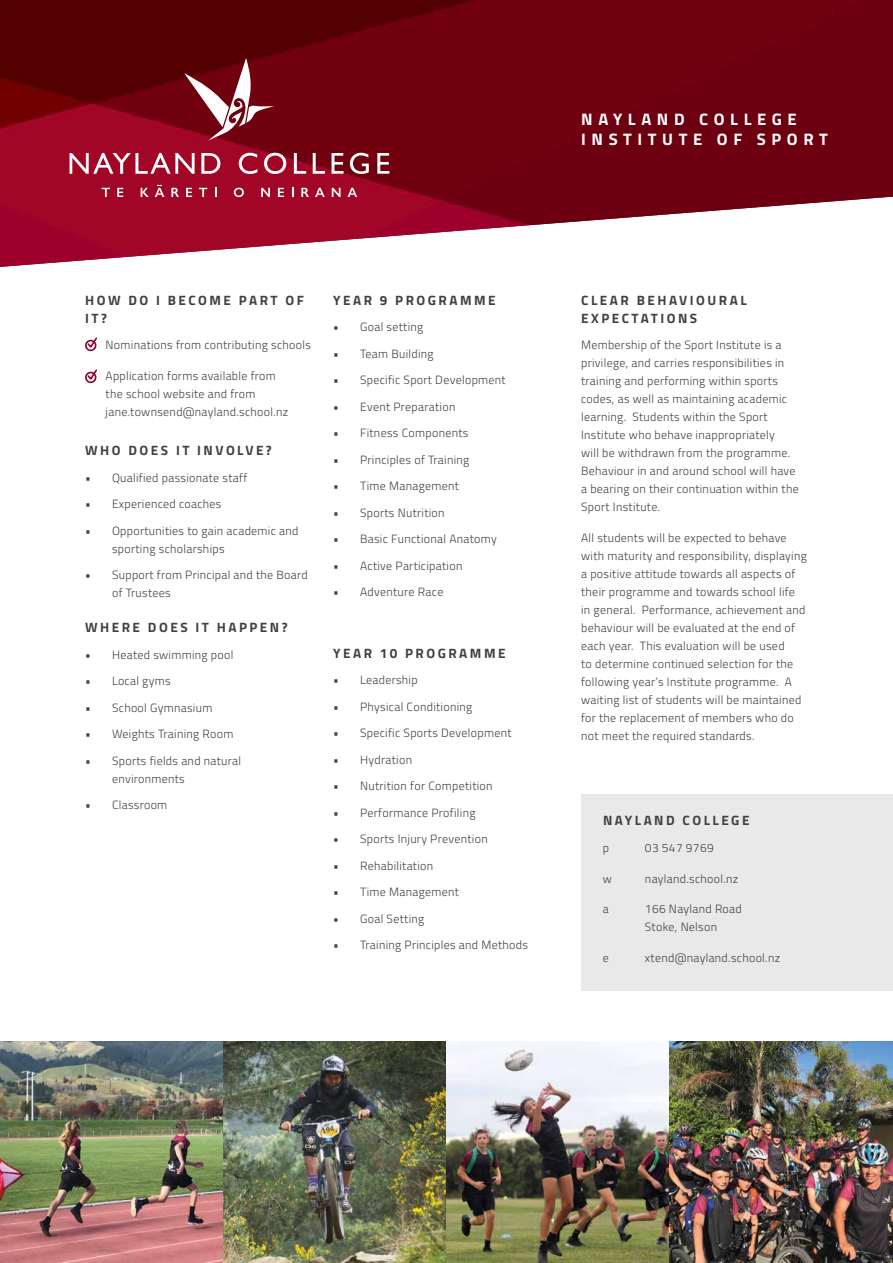
<style>
.page{position:relative;width:893px;height:1263px;background:#fff}
.page>*{position:absolute;margin:0;border:0;box-sizing:border-box;transform-origin:0 0}
.t1{font:700 16.65px/20px "Titillium";letter-spacing:.335em;color:#fff}
.t2{font:700 13.5px/18px "Titillium";letter-spacing:.185em;color:#414042}
.t3{font:300 12px/18px "Titillium";letter-spacing:.025em;color:#414042}
</style>
<div class="page">
<div style="left:581px;top:794px;width:312px;height:197px;background:#e9e9ea"></div>
<img style="left:0;top:0;width:893px;height:267px">
<div style="left:85px;top:340px;width:11px;height:11px;border:2px solid #94002d;border-radius:50%"></div>
<svg style="left:86px;top:337px;width:11px;height:13px"></svg>
<div style="left:85px;top:372px;width:11px;height:11px;border:2px solid #94002d;border-radius:50%"></div>
<svg style="left:86px;top:369px;width:11px;height:12px"></svg>
<img style="left:0;top:1042px;width:893px;height:221px">
<svg style="left:184px;top:58px;width:91px;height:83px"></svg>
<svg style="left:70px;top:153px;width:125px;height:21px"></svg>
<svg style="left:201px;top:153px;width:19px;height:21px"></svg>
<svg style="left:239px;top:153px;width:18px;height:21px"></svg>
<svg style="left:264px;top:153px;width:22px;height:21px"></svg>
<svg style="left:294px;top:153px;width:12px;height:21px"></svg>
<svg style="left:313px;top:153px;width:12px;height:21px"></svg>
<svg style="left:332px;top:153px;width:12px;height:21px"></svg>
<svg style="left:350px;top:153px;width:19px;height:21px"></svg>
<svg style="left:377px;top:153px;width:12px;height:21px"></svg>
<svg style="left:102px;top:188px;width:8px;height:9px"></svg>
<svg style="left:117px;top:188px;width:6px;height:9px"></svg>
<svg style="left:141px;top:188px;width:8px;height:9px"></svg>
<svg style="left:155px;top:185px;width:9px;height:12px"></svg>
<svg style="left:171px;top:188px;width:8px;height:9px"></svg>
<svg style="left:186px;top:188px;width:6px;height:9px"></svg>
<svg style="left:199px;top:188px;width:8px;height:9px"></svg>
<svg style="left:234px;top:188px;width:10px;height:9px"></svg>
<svg style="left:261px;top:188px;width:9px;height:9px"></svg>
<svg style="left:278px;top:188px;width:6px;height:9px"></svg>
<svg style="left:301px;top:188px;width:8px;height:9px"></svg>
<svg style="left:315px;top:188px;width:10px;height:9px"></svg>
<svg style="left:332px;top:188px;width:8px;height:9px"></svg>
<svg style="left:348px;top:188px;width:9px;height:9px"></svg>
<h1 class="t1" style="left:581px;top:109px;width:248px">NAYLAND COLLEGE<br>INSTITUTE OF SPORT</h1>
<p class="t2" style="left:85px;top:290px;width:220px">HOW DO I BECOME PART OF<br>IT?</p>
<p class="t3" style="left:106px;top:335px;width:207px">Nominations from contributing schools</p>
<p class="t3" style="left:106px;top:366px;width:184px">Application forms available from the school website and from jane.townsend@nayland.school.nz</p>
<p class="t2" style="left:85px;top:441px;width:188px">WHO DOES IT INVOLVE?</p>
<p class="t3" style="left:85px;top:468px;width:164px">• Qualified passionate staff</p>
<p class="t3" style="left:85px;top:494px;width:138px">• Experienced coaches</p>
<p class="t3" style="left:112px;top:521px;width:188px;text-indent:-27px">• Opportunities to gain academic and sporting scholarships</p>
<p class="t3" style="left:112px;top:565px;width:197px;text-indent:-27px">• Support from Principal and the Board of Trustees</p>
<p class="t2" style="left:85px;top:618px;width:204px">WHERE DOES IT HAPPEN?</p>
<p class="t3" style="left:85px;top:645px;width:150px">• Heated swimming pool</p>
<p class="t3" style="left:85px;top:671px;width:87px">• Local gyms</p>
<p class="t3" style="left:85px;top:698px;width:129px">• School Gymnasium</p>
<p class="t3" style="left:85px;top:724px;width:150px">• Weights Training Room</p>
<p class="t3" style="left:112px;top:751px;width:131px;text-indent:-27px">• Sports fields and natural environments</p>
<p class="t3" style="left:85px;top:795px;width:84px">• Classroom</p>
<p class="t2" style="left:333px;top:290px;width:164px">YEAR 9 PROGRAMME</p>
<p class="t3" style="left:333px;top:317px;width:92px">• Goal setting</p>
<p class="t3" style="left:333px;top:344px;width:102px">• Team Building</p>
<p class="t3" style="left:333px;top:370px;width:174px">• Specific Sport Development</p>
<p class="t3" style="left:333px;top:397px;width:124px">• Event Preparation</p>
<p class="t3" style="left:333px;top:423px;width:137px">• Fitness Components</p>
<p class="t3" style="left:333px;top:450px;width:138px">• Principles of Training</p>
<p class="t3" style="left:333px;top:476px;width:127px">• Time Management</p>
<p class="t3" style="left:333px;top:503px;width:113px">• Sports Nutrition</p>
<p class="t3" style="left:333px;top:529px;width:165px">• Basic Functional Anatomy</p>
<p class="t3" style="left:333px;top:556px;width:131px">• Active Participation</p>
<p class="t3" style="left:333px;top:582px;width:112px">• Adventure Race</p>
<p class="t2" style="left:333px;top:643px;width:174px">YEAR 10 PROGRAMME</p>
<p class="t3" style="left:333px;top:670px;width:86px">• Leadership</p>
<p class="t3" style="left:333px;top:697px;width:141px">• Physical Conditioning</p>
<p class="t3" style="left:333px;top:723px;width:180px">• Specific Sports Development</p>
<p class="t3" style="left:333px;top:750px;width:80px">• Hydration</p>
<p class="t3" style="left:333px;top:776px;width:161px">• Nutrition for Competition</p>
<p class="t3" style="left:333px;top:803px;width:144px">• Performance Profiling</p>
<p class="t3" style="left:333px;top:829px;width:156px">• Sports Injury Prevention</p>
<p class="t3" style="left:333px;top:856px;width:102px">• Rehabilitation</p>
<p class="t3" style="left:333px;top:882px;width:127px">• Time Management</p>
<p class="t3" style="left:333px;top:909px;width:93px">• Goal Setting</p>
<p class="t3" style="left:333px;top:935px;width:196px">• Training Principles and Methods</p>
<p class="t2" style="left:581px;top:290px;width:167px">CLEAR BEHAVIOURAL<br>EXPECTATIONS</p>
<p class="t3" style="left:581px;top:335px;width:219px">Membership of the Sport Institute is a privilege, and carries responsibilities in training and performing within sports codes, as well as maintaining academic learning. Students within the Sport Institute who behave inappropriately<br>will be withdrawn from the programme.<br>Behaviour in and around school will have a bearing on their continuation within the Sport Institute.</p>
<p class="t3" style="left:581px;top:528px;width:227px">All students will be expected to behave with maturity and responsibility, displaying a positive attitude towards all aspects of their programme and towards school life in general. Performance, achievement and behaviour will be evaluated at the end of each year. This evaluation will be used<br>to determine continued selection for the following year’s Institute programme. A waiting list of students will be maintained for the replacement of members who do not meet the required standards.</p>
<p class="t2" style="left:603px;top:811px;width:148px">NAYLAND COLLEGE</p>
<p class="t3" style="left:603px;top:838px;width:8px">p</p>
<p class="t3" style="left:645px;top:838px;width:70px">03 547 9769</p>
<p class="t3" style="left:603px;top:869px;width:11px">w</p>
<p class="t3" style="left:645px;top:869px;width:95px">nayland.school.nz</p>
<p class="t3" style="left:603px;top:900px;width:7px">a</p>
<p class="t3" style="left:645px;top:900px;width:98px">166 Nayland Road<br>Stoke, Nelson</p>
<p class="t3" style="left:603px;top:948px;width:8px">e</p>
<p class="t3" style="left:645px;top:948px;width:137px">xtend@nayland.school.nz</p>
</div>
